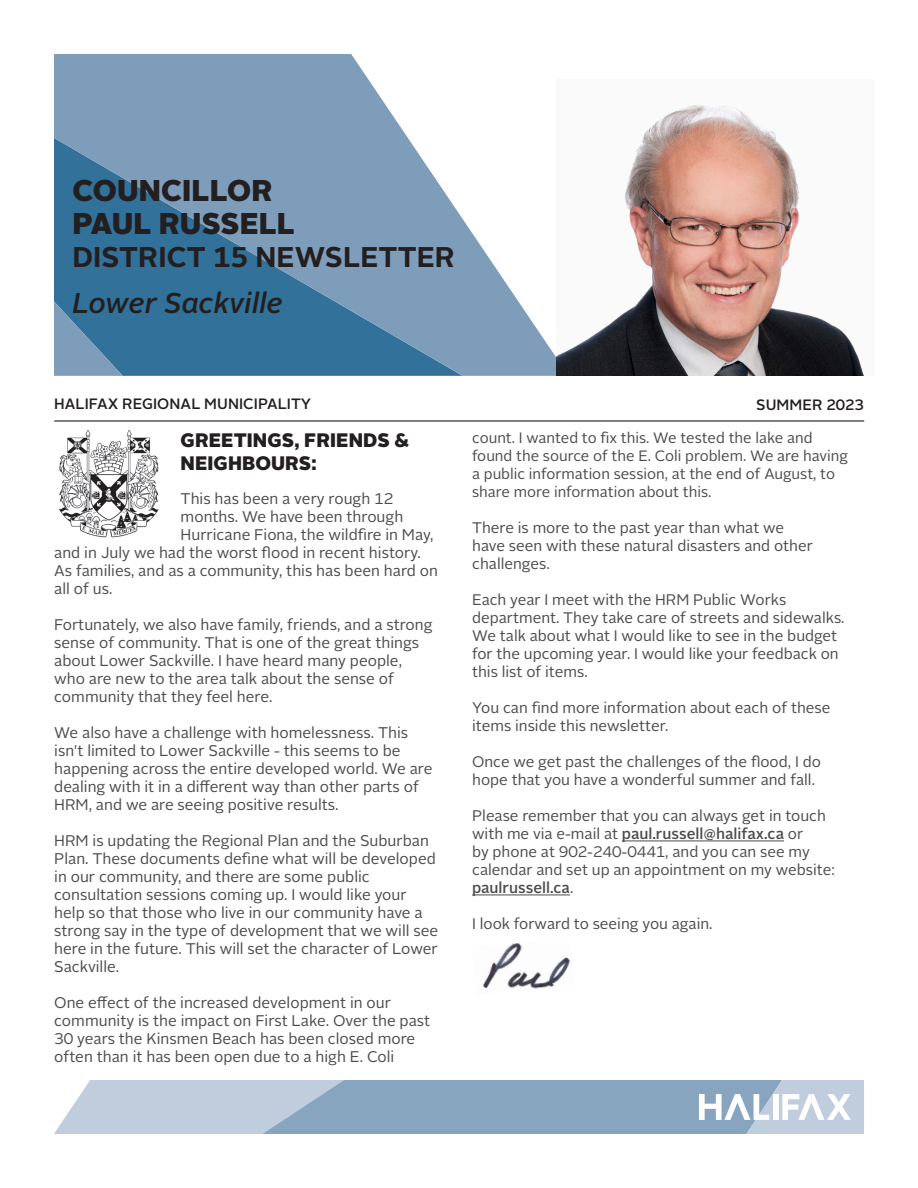
<style>
.page{position:relative;width:918px;height:1188px;background:#fff}
.page>*{position:absolute;margin:0;border:0;box-sizing:border-box;transform-origin:0 0}
.Cover_-_Title{font:900 30px/33px "Alright Sans";letter-spacing:.005em;color:#231f20}
.Cover_-_Sub_Title{font:700 28.5px/46.8px "Alright Sans";letter-spacing:.005em;color:#231f20}
.Article_-_Title{font:900 19.5px/23.4px "Alright Sans";letter-spacing:.005em;color:#231f20}
.Alright_Reg_10_12pt{font:15.45px/18px "Alright Sans";color:#4b4c4d}
.Alright_Reg_10_12pt-2{font:15.3px/18px "Alright Sans";color:#4b4c4d}
.Alright_Reg_10_12pt-3{font:15px/18px "Alright Sans";color:#4b4c4d}
.Cover_-_HRM___Date{font:500 15px "Alright Sans";letter-spacing:.005em;color:#231f20}
.s1{font-weight:500;font-style:italic}
.s2{font-weight:500}
</style>
<div class="page">
<svg style="left:54px;top:1080px;width:810px;height:54px;background:#a5bacf"></svg>
<svg style="left:54px;top:54px;width:502px;height:322px;fill:#7d9dbb"></svg>
<svg style="left:54px;top:301px;width:69px;height:75px;background:#5887aa"></svg>
<hr style="left:54px;top:420px;width:810px;height:2px;background:#231f20">
<hr style="left:622px;top:841px;width:162px;height:1px;background:#4b4c4d">
<hr style="left:472px;top:895px;width:98px;height:1px;background:#4b4c4d">
<img style="left:58px;top:430px;width:101px;height:108px">
<img style="left:556px;top:105px;width:308px;height:271px">
<img style="left:482px;top:943px;width:88px;height:46px">
<p class="Cover_-_Title" style="left:72px;top:174px;width:224px">COUNCILLOR<br>PAUL RUSSELL</p>
<p class="Cover_-_Sub_Title" style="left:72px;top:233px;width:384px">DISTRICT 15 NEWSLETTER<br><span class="s1">Lower Sackville</span></p>
<p class="Cover_-_HRM___Date" style="left:54px;top:394px;width:259px">HALIFAX REGIONAL MUNICIPALITY</p>
<p class="Cover_-_HRM___Date" style="left:756px;top:395px;width:109px">SUMMER 2023</p>
<p class="Alright_Reg_10_12pt-3" style="left:472px;top:429px;width:377px">count. I wanted to fix this. We tested the lake and found the source of the E. Coli problem. We are having a public information session, at the end of August, to share more information about this.</p>
<p class="Alright_Reg_10_12pt-2" style="left:472px;top:519px;width:342px">There is more to the past year than what we have seen with these natural disasters and other challenges.</p>
<p class="Alright_Reg_10_12pt-2" style="left:472px;top:591px;width:374px">Each year I meet with the HRM Public Works department. They take care of streets and sidewalks.<br>We talk about what I would like to see in the budget for the upcoming year. I would like your feedback on this list of items.</p>
<p class="Alright_Reg_10_12pt-2" style="left:472px;top:699px;width:360px">You can find more information about each of these items inside this newsletter.</p>
<p class="Alright_Reg_10_12pt-2" style="left:472px;top:753px;width:350px">Once we get past the challenges of the flood, I do hope that you have a wonderful summer and fall.</p>
<p class="Alright_Reg_10_12pt-2" style="left:472px;top:807px;width:364px">Please remember that you can always get in touch with me via e-mail at <span class="s2">paul.russell@halifax.ca</span> or<br>by phone at 902-240-0441, and you can see my calendar and set up an appointment on my website: <span class="s2">paulrussell.ca</span>.</p>
<p class="Alright_Reg_10_12pt-2" style="left:472px;top:915px;width:242px">I look forward to seeing you again.</p>
<p class="Article_-_Title" style="left:181px;top:428px;width:230px">GREETINGS, FRIENDS &amp;<br>NEIGHBOURS:</p>
<p class="Alright_Reg_10_12pt" style="left:181px;top:490px;width:214px">This has been a very rough 12</p>
<p class="Alright_Reg_10_12pt" style="left:181px;top:508px;width:224px">months. We have been through</p>
<p class="Alright_Reg_10_12pt" style="left:181px;top:526px;width:254px">Hurricane Fiona, the wildfire in May,</p>
<p class="Alright_Reg_10_12pt" style="left:54px;top:544px;width:368px">and in July we had the worst flood in recent history.</p>
<p class="Alright_Reg_10_12pt" style="left:54px;top:562px;width:385px">As families, and as a community, this has been hard on</p>
<p class="Alright_Reg_10_12pt" style="left:54px;top:580px;width:60px">all of us.</p>
<p class="Alright_Reg_10_12pt" style="left:54px;top:616px;width:380px">Fortunately, we also have family, friends, and a strong sense of community. That is one of the great things about Lower Sackville. I have heard many people, who are new to the area talk about the sense of community that they feel here.</p>
<p class="Alright_Reg_10_12pt" style="left:54px;top:724px;width:380px">We also have a challenge with homelessness. This isn't limited to Lower Sackville - this seems to be happening across the entire developed world. We are dealing with it in a different way than other parts of HRM, and we are seeing positive results.</p>
<p class="Alright_Reg_10_12pt" style="left:54px;top:832px;width:385px">HRM is updating the Regional Plan and the Suburban Plan. These documents define what will be developed in our community, and there are some public consultation sessions coming up. I would like your help so that those who live in our community have a strong say in the type of development that we will see here in the future. This will set the character of Lower Sackville.</p>
<p class="Alright_Reg_10_12pt" style="left:54px;top:994px;width:378px">One effect of the increased development in our community is the impact on First Lake. Over the past 30 years the Kinsmen Beach has been closed more often than it has been open due to a high E. Coli</p>
</div>
